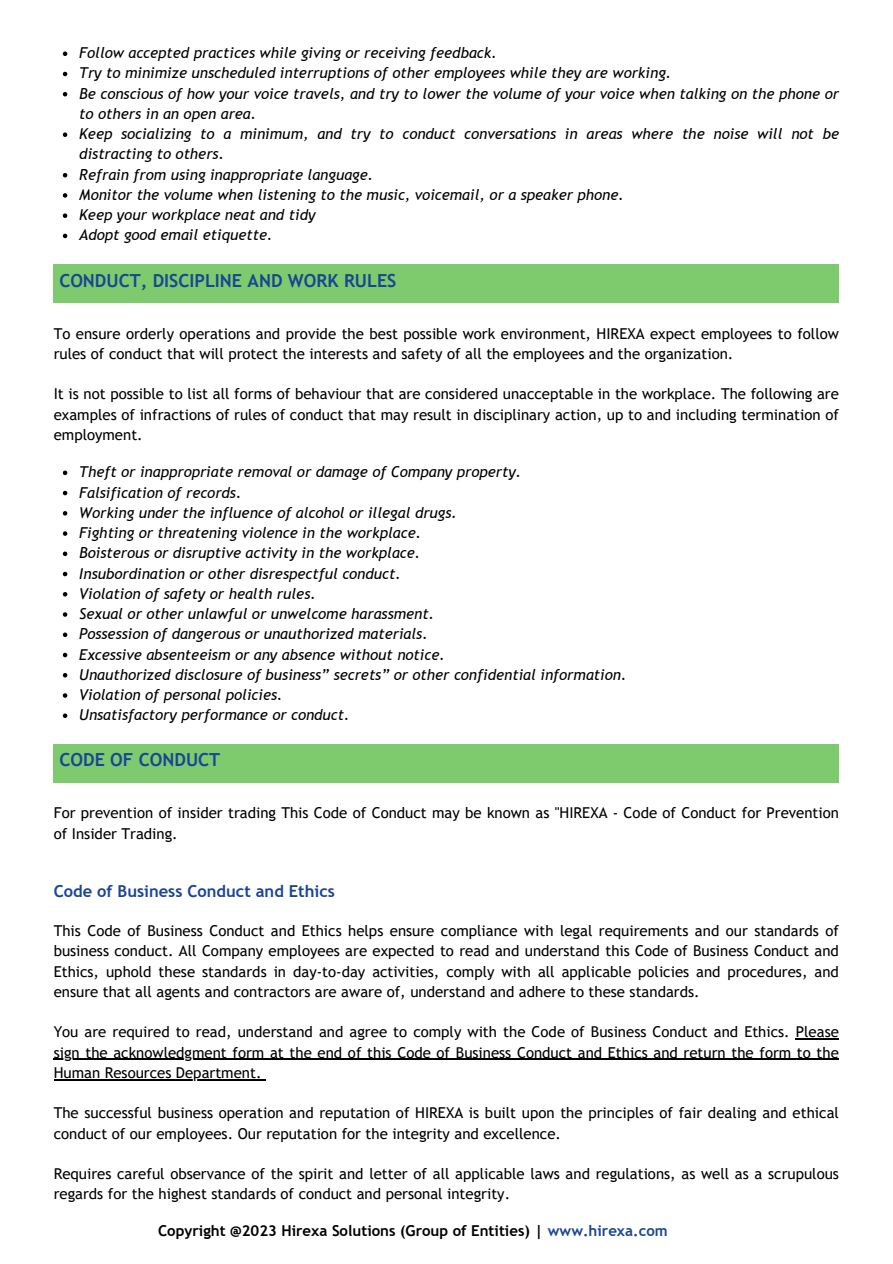
<style>
.page{position:relative;width:893px;height:1264px;background:#fff}
.page>*{position:absolute;margin:0;border:0;box-sizing:border-box;transform-origin:0 0}
.t1{font:700 18px "Trebuchet MS";color:#1b4594}
.t2{font:700 16.5px "Trebuchet MS";color:#1b4594}
.t3{font:15px/20.2px "Trebuchet MS";color:#000}
.t4{font:italic 15px/20.2px "Trebuchet MS";color:#000}
.t5{font:700 15px "Trebuchet MS";color:#000}
.s1{color:#1b4694}
</style>
<div class="page">
<div style="left:54px;top:265px;width:785px;height:38px;background:#7ecb6e"></div>
<svg style="left:63px;top:51px;width:4px;height:5px"></svg>
<svg style="left:63px;top:72px;width:4px;height:4px"></svg>
<svg style="left:63px;top:92px;width:4px;height:4px"></svg>
<svg style="left:63px;top:132px;width:4px;height:5px"></svg>
<svg style="left:63px;top:173px;width:4px;height:4px"></svg>
<svg style="left:63px;top:193px;width:4px;height:5px"></svg>
<svg style="left:63px;top:213px;width:4px;height:5px"></svg>
<svg style="left:63px;top:234px;width:4px;height:4px"></svg>
<svg style="left:63px;top:470px;width:4px;height:5px"></svg>
<svg style="left:63px;top:491px;width:4px;height:4px"></svg>
<svg style="left:63px;top:511px;width:4px;height:4px"></svg>
<svg style="left:63px;top:531px;width:4px;height:5px"></svg>
<svg style="left:63px;top:551px;width:4px;height:5px"></svg>
<svg style="left:63px;top:572px;width:4px;height:4px"></svg>
<svg style="left:63px;top:592px;width:4px;height:4px"></svg>
<svg style="left:63px;top:612px;width:4px;height:4px"></svg>
<svg style="left:63px;top:632px;width:4px;height:5px"></svg>
<svg style="left:63px;top:652px;width:4px;height:5px"></svg>
<svg style="left:63px;top:673px;width:4px;height:4px"></svg>
<svg style="left:63px;top:693px;width:4px;height:4px"></svg>
<svg style="left:63px;top:713px;width:4px;height:5px"></svg>
<div style="left:54px;top:744px;width:785px;height:38px;background:#7ecb6e"></div>
<hr style="left:795px;top:1038px;width:43px;height:1px;background:#000">
<hr style="left:54px;top:1058px;width:784px;height:1px;background:#000">
<hr style="left:54px;top:1078px;width:207px;height:2px;background:#000">
<p class="t4" style="left:79px;top:43px;width:419px">Follow accepted practices while giving or receiving feedback.</p>
<p class="t4" style="left:79px;top:63px;width:593px">Try to minimize unscheduled interruptions of other employees while they are working.</p>
<p class="t4" style="left:79px;top:83px;width:761px">Be conscious of how your voice travels, and try to lower the volume of your voice when talking on the phone or to others in an open area.</p>
<p class="t4" style="left:79px;top:124px;width:761px">Keep socializing to a minimum, and try to conduct conversations in areas where the noise will not be distracting to others.</p>
<p class="t4" style="left:79px;top:164px;width:295px">Refrain from using inappropriate language.</p>
<p class="t4" style="left:79px;top:184px;width:546px">Monitor the volume when listening to the music, voicemail, or a speaker phone.</p>
<p class="t4" style="left:79px;top:205px;width:237px">Keep your workplace neat and tidy</p>
<p class="t4" style="left:79px;top:225px;width:195px">Adopt good email etiquette.</p>
<p class="t1" style="left:59px;top:270px;width:338px">CONDUCT, DISCIPLINE AND WORK RULES</p>
<p class="t3" style="left:54px;top:323px;width:786px">To ensure orderly operations and provide the best possible work environment, HIREXA expect employees to follow rules of conduct that will protect the interests and safety of all the employees and the organization.</p>
<p class="t3" style="left:54px;top:384px;width:786px;text-align:justify">It is not possible to list all forms of behaviour that are considered unacceptable in the workplace. The following are examples of infractions of rules of conduct that may result in disciplinary action, up to and including termination of employment.</p>
<p class="t4" style="left:79px;top:462px;width:443px">Theft or inappropriate removal or damage of Company property.</p>
<p class="t4" style="left:79px;top:482px;width:164px">Falsification of records.</p>
<p class="t4" style="left:79px;top:502px;width:379px">Working under the influence of alcohol or illegal drugs.</p>
<p class="t4" style="left:79px;top:522px;width:343px">Fighting or threatening violence in the workplace.</p>
<p class="t4" style="left:79px;top:543px;width:342px">Boisterous or disruptive activity in the workplace.</p>
<p class="t4" style="left:79px;top:563px;width:323px">Insubordination or other disrespectful conduct.</p>
<p class="t4" style="left:79px;top:583px;width:238px">Violation of safety or health rules.</p>
<p class="t4" style="left:79px;top:603px;width:356px">Sexual or other unlawful or unwelcome harassment.</p>
<p class="t4" style="left:79px;top:623px;width:350px">Possession of dangerous or unauthorized materials.</p>
<p class="t4" style="left:79px;top:644px;width:367px">Excessive absenteeism or any absence without notice.</p>
<p class="t4" style="left:79px;top:664px;width:548px">Unauthorized disclosure of business” secrets” or other confidential information.</p>
<p class="t4" style="left:79px;top:684px;width:205px">Violation of personal policies.</p>
<p class="t4" style="left:79px;top:704px;width:272px">Unsatisfactory performance or conduct.</p>
<p class="t1" style="left:59px;top:749px;width:162px">CODE OF CONDUCT</p>
<p class="t3" style="left:54px;top:803px;width:786px">For prevention of insider trading This Code of Conduct may be known as "HIREXA - Code of Conduct for Prevention of Insider Trading.</p>
<p class="t2" style="left:54px;top:881px;width:283px">Code of Business Conduct and Ethics</p>
<p class="t3" style="left:54px;top:920px;width:786px;text-align:justify">This Code of Business Conduct and Ethics helps ensure compliance with legal requirements and our standards of business conduct. All Company employees are expected to read and understand this Code of Business Conduct and Ethics, uphold these standards in day-to-day activities, comply with all applicable policies and procedures, and ensure that all agents and contractors are aware of, understand and adhere to these standards.</p>
<p class="t3" style="left:54px;top:1021px;width:786px;text-align:justify">You are required to read, understand and agree to comply with the Code of Business Conduct and Ethics. Please sign the acknowledgment form at the end of this Code of Business Conduct and Ethics and return the form to the Human Resources Department.</p>
<p class="t3" style="left:54px;top:1102px;width:786px">The successful business operation and reputation of HIREXA is built upon the principles of fair dealing and ethical conduct of our employees. Our reputation for the integrity and excellence.</p>
<p class="t3" style="left:54px;top:1163px;width:786px">Requires careful observance of the spirit and letter of all applicable laws and regulations, as well as a scrupulous regards for the highest standards of conduct and personal integrity.</p>
<p class="t5" style="left:158px;top:1221px;width:511px">Copyright @2023 Hirexa Solutions (Group of Entities) | <span class="s1">www.hirexa.com</span></p>
</div>
